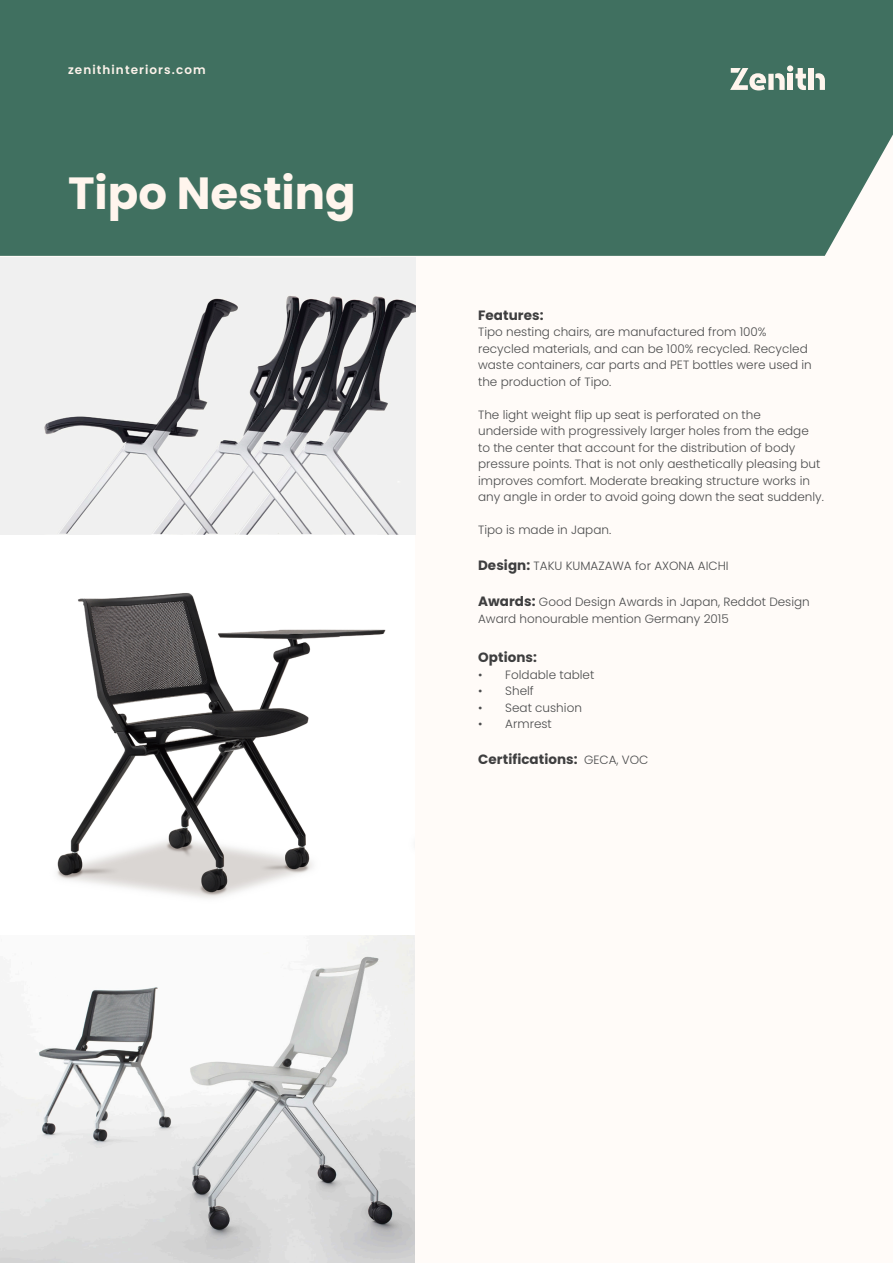
<style>
.page{position:relative;width:893px;height:1263px;background:#fffbf8}
.page>*{position:absolute;margin:0;border:0;box-sizing:border-box;transform-origin:0 0}
.PRODUCT_NAME{font:700 45px "Poppins";color:#fff5ed}
.t1{font:700 13.5px "Poppins";letter-spacing:.005em;color:#3e3e3f}
.COPY{font:300 12px/16.5px "Poppins";color:#4b4c4d}
.WEBSITE_TOP_LEFT{font:600 12px "Poppins";letter-spacing:.09em;color:#fdf3eb}
.s1{font-weight:700;font-size:13.5px;color:#3e3e3f}
.s2{font-weight:300;font-size:12px;color:#4b4c4d}
</style>
<div class="page">
<img style="left:0;top:257px;width:416px;height:641px">
<img style="left:0;top:935px;width:415px;height:328px">
<div style="left:0;top:0;width:893px;height:256px;background:#407060"></div>
<div style="left:787px;top:74px;width:6px;height:16px;background:#fff5ed"></div>
<div style="left:787px;top:65px;width:6px;height:7px;background:#fff5ed;border-radius:50%"></div>
<svg style="left:795px;top:68px;width:11px;height:23px"></svg>
<div style="left:809px;top:68px;width:5px;height:22px;background:#fff5ed"></div>
<svg style="left:815px;top:73px;width:10px;height:17px"></svg>
<svg style="left:730px;top:68px;width:55px;height:22px"></svg>
<p class="WEBSITE_TOP_LEFT" style="left:68px;top:63px;width:139px">zenithinteriors.com</p>
<p class="PRODUCT_NAME" style="left:68px;top:167px;width:289px">Tipo Nesting</p>
<p class="t1" style="left:478px;top:307px;width:67px">Features:</p>
<p class="COPY" style="left:478px;top:324px;width:335px">Tipo nesting chairs, are manufactured from 100% recycled materials, and can be 100% recycled. Recycled waste containers, car parts and PET bottles were used in the production of Tipo.</p>
<p class="COPY" style="left:478px;top:406px;width:347px">The light weight flip up seat is perforated on the<br>underside with progressively larger holes from the edge<br>to the center that account for the distribution of body pressure points. That is not only aesthetically pleasing but improves comfort. Moderate breaking structure works in any angle in order to avoid going down the seat suddenly.</p>
<p class="COPY" style="left:478px;top:522px;width:135px">Tipo is made in Japan.</p>
<p class="COPY" style="left:478px;top:558px;width:252px"><span class="s1">Design:</span> TAKU KUMAZAWA for AXONA AICHI</p>
<p class="COPY" style="left:478px;top:594px;width:333px"><span class="s1">Awards:</span> Good Design Awards in Japan, Reddot Design<br>Award honourable mention Germany 2015</p>
<p class="t1" style="left:478px;top:649px;width:60px">Options:</p>
<p class="COPY" style="left:478px;top:666px;width:118px">• Foldable tablet</p>
<p class="COPY" style="left:478px;top:683px;width:57px">• Shelf</p>
<p class="COPY" style="left:478px;top:699px;width:105px">• Seat cushion</p>
<p class="COPY" style="left:478px;top:716px;width:75px">• Armrest</p>
<p class="t1" style="left:478px;top:751px;width:172px">Certifications: <span class="s2">GECA, VOC</span></p>
</div>
